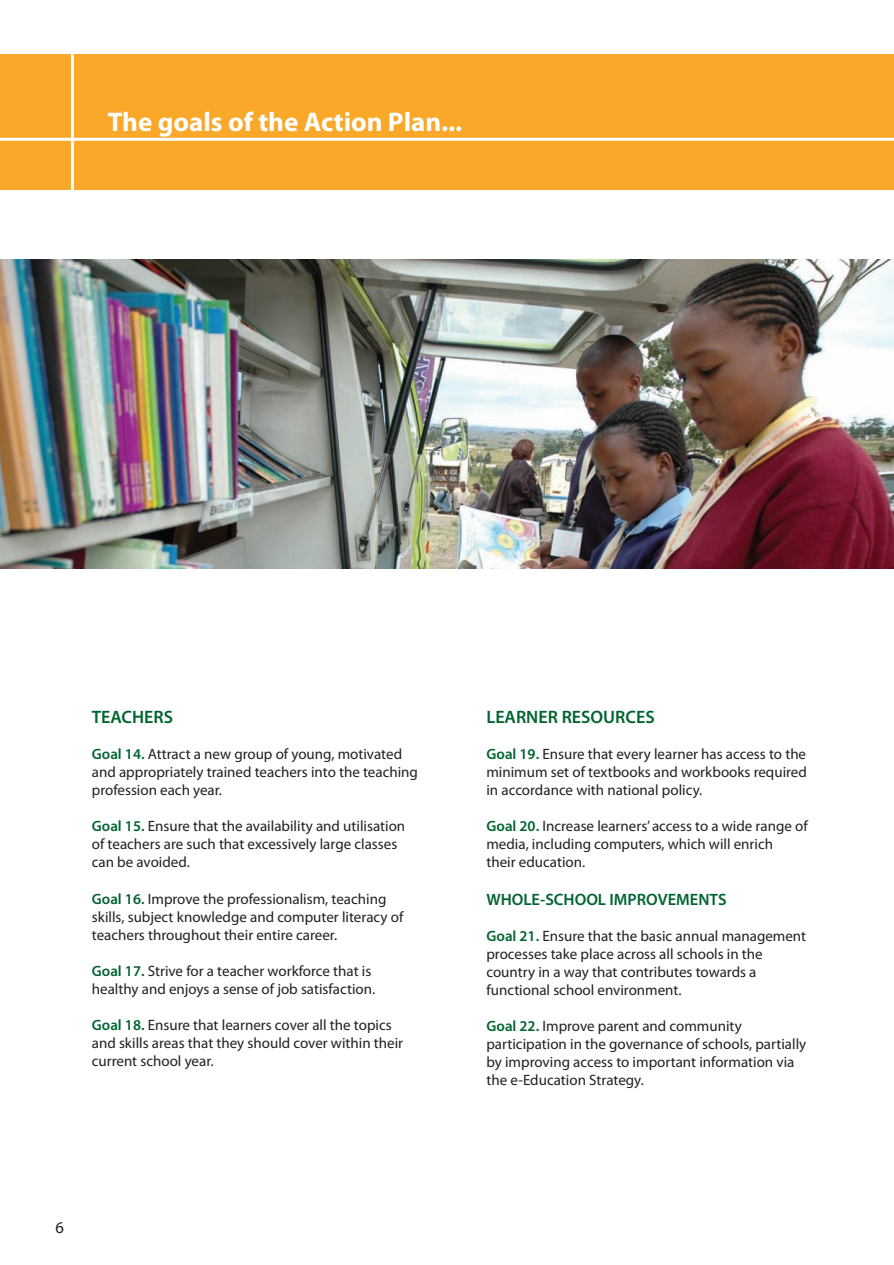
<style>
.page{position:relative;width:894px;height:1265px;background:#fff}
.page>*{position:absolute;margin:0;border:0;box-sizing:border-box;transform-origin:0 0}
.t1{font:700 27px "Myriad Pro";color:#fff}
.t2{font:600 18px "Myriad Pro";color:#006431}
.t3{font:600 16.5px "Myriad Pro";color:#006431}
.t4{font:16.5px "Myriad Pro";color:#231f20}
.t5{font:15px/18px "Myriad Pro";color:#231f20}
.s1{font-weight:600;color:#006431}
</style>
<div class="page">
<div style="left:0;top:54px;width:893px;height:135px;background:#faa82a"></div>
<hr style="left:0;top:138px;width:893px;height:3px;background:#fff">
<hr style="left:71px;top:30px;width:3px;height:178px;background:#fff">
<img style="left:0;top:260px;width:893px;height:309px">
<h1 class="t1" style="left:108px;top:104px;width:356px">The goals of the Action Plan...</h1>
<p class="t2" style="left:92px;top:705px;width:83px">TEACHERS</p>
<p class="t5" style="left:92px;top:745px;width:327px"><span class="s1">Goal 14.</span> Attract a new group of young, motivated and appropriately trained teachers into the teaching profession each year.</p>
<p class="t5" style="left:92px;top:817px;width:315px"><span class="s1">Goal 15.</span> Ensure that the availability and utilisation of teachers are such that excessively large classes can be avoided.</p>
<p class="t5" style="left:92px;top:889px;width:313px"><span class="s1">Goal 16.</span> Improve the professionalism, teaching skills, subject knowledge and computer literacy of teachers throughout their entire career.</p>
<p class="t5" style="left:92px;top:961px;width:285px"><span class="s1">Goal 17.</span> Strive for a teacher workforce that is healthy and enjoys a sense of job satisfaction.</p>
<p class="t5" style="left:92px;top:1015px;width:313px"><span class="s1">Goal 18.</span> Ensure that learners cover all the topics and skills areas that they should cover within their current school year.</p>
<p class="t4" style="left:55px;top:1217px;width:10px">6</p>
<p class="t2" style="left:486px;top:705px;width:170px">LEARNER RESOURCES</p>
<p class="t5" style="left:486px;top:745px;width:322px;text-align:justify"><span class="s1">Goal 19.</span> Ensure that every learner has access to the minimum set of textbooks and workbooks required in accordance with national policy.</p>
<p class="t5" style="left:486px;top:817px;width:323px"><span class="s1">Goal 20.</span> Increase learners’ access to a wide range of media, including computers, which will enrich<br>their education.</p>
<p class="t3" style="left:486px;top:889px;width:241px">WHOLE-SCHOOL IMPROVEMENTS</p>
<p class="t5" style="left:486px;top:926px;width:321px"><span class="s1">Goal 21.</span> Ensure that the basic annual management processes take place across all schools in the country in a way that contributes towards a functional school environment.</p>
<p class="t5" style="left:486px;top:1016px;width:321px"><span class="s1">Goal 22.</span> Improve parent and community participation in the governance of schools, partially by improving access to important information via the e-Education Strategy.</p>
</div>
